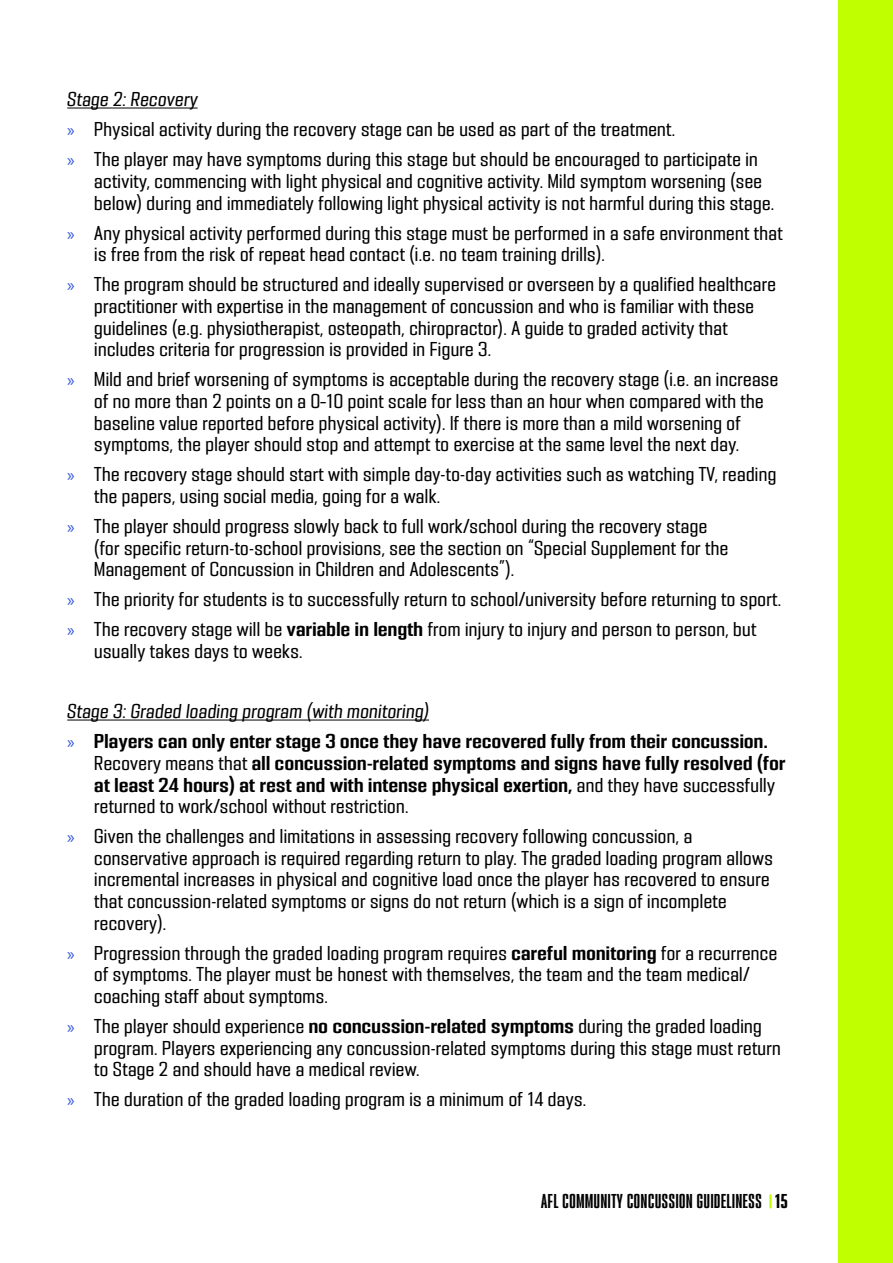
<style>
.page{position:relative;width:893px;height:1263px;background:#fff}
.page>*{position:absolute;margin:0;border:0;box-sizing:border-box;transform-origin:0 0}
.t1{font:18px/21.6px "PODIUM Sharp 4.7";letter-spacing:.02em;color:#000}
.t2{font:18px/21.6px "PODIUM Sharp 4.9";letter-spacing:.02em;color:#000}
.t3{font:18px "PODIUM Sharp 4.7 italic";letter-spacing:.02em;color:#000}
.t4{font:18px "PODIUM Sharp 2.9";letter-spacing:.04em;color:#000}
.s1{font-family:"Myriad Pro";color:#2e52e0}
.s2{font-family:"PODIUM Sharp 4.9"}
.s3{font-family:"PODIUM Sharp 4.7"}
.s4{font-family:"PODIUM Sharp 2.10"}
</style>
<div class="page">
<div style="left:839px;top:0;width:54px;height:1263px;background:#c0ff00"></div>
<hr style="left:769px;top:1194px;width:3px;height:14px;background:#c0ff00">
<hr style="left:67px;top:108px;width:131px;height:1px;background:#000">
<hr style="left:67px;top:719px;width:362px;height:1px;background:#000">
<p class="t3" style="left:67px;top:88px;width:132px">Stage 2: Recovery</p>
<p class="t1" style="left:67px;top:119px;width:610px"><span class="s1">»</span> Physical activity during the recovery stage can be used as part of the treatment.</p>
<p class="t1" style="left:94px;top:149px;width:682px;text-indent:-27px"><span class="s1">»</span> The player may have symptoms during this stage but should be encouraged to participate in activity, commencing with light physical and cognitive activity. Mild symptom worsening (see below) during and immediately following light physical activity is not harmful during this stage.</p>
<p class="t1" style="left:94px;top:222px;width:690px;text-indent:-27px"><span class="s1">»</span> Any physical activity performed during this stage must be performed in a safe environment that is free from the risk of repeat head contact (i.e. no team training drills).</p>
<p class="t1" style="left:94px;top:274px;width:683px;text-indent:-27px"><span class="s1">»</span> The program should be structured and ideally supervised or overseen by a qualified healthcare practitioner with expertise in the management of concussion and who is familiar with these guidelines (e.g. physiotherapist, osteopath, chiropractor). A guide to graded activity that includes criteria for progression is provided in Figure 3.</p>
<p class="t1" style="left:94px;top:369px;width:686px;text-indent:-27px"><span class="s1">»</span> Mild and brief worsening of symptoms is acceptable during the recovery stage (i.e. an increase of no more than 2 points on a 0–10 point scale for less than an hour when compared with the baseline value reported before physical activity). If there is more than a mild worsening of symptoms, the player should stop and attempt to exercise at the same level the next day.</p>
<p class="t1" style="left:94px;top:463px;width:684px;text-indent:-27px"><span class="s1">»</span> The recovery stage should start with simple day-to-day activities such as watching TV, reading the papers, using social media, going for a walk.</p>
<p class="t1" style="left:94px;top:515px;width:635px;text-indent:-27px"><span class="s1">»</span> The player should progress slowly back to full work/school during the recovery stage (for specific return-to-school provisions, see the section on “Special Supplement for the<br>Management of Concussion in Children and Adolescents”).</p>
<p class="t1" style="left:67px;top:588px;width:715px"><span class="s1">»</span> The priority for students is to successfully return to school/university before returning to sport.</p>
<p class="t1" style="left:94px;top:619px;width:664px;text-indent:-27px"><span class="s1">»</span> The recovery stage will be <span class="s2">variable in length</span> from injury to injury and person to person, but usually takes days to weeks.</p>
<p class="t3" style="left:67px;top:700px;width:363px">Stage 3: Graded loading program (with monitoring)</p>
<p class="t2" style="left:94px;top:730px;width:693px;text-indent:-27px"><span class="s1">»</span> Players can only enter stage 3 once they have recovered fully from their concussion.<br><span class="s3">Recovery means that</span> all concussion-related symptoms and signs have fully resolved (for at least 24 hours) at rest and with intense physical exertion, <span class="s3">and they have successfully returned to work/school without restriction.</span></p>
<p class="t1" style="left:94px;top:825px;width:680px;text-indent:-27px"><span class="s1">»</span> Given the challenges and limitations in assessing recovery following concussion, a conservative approach is required regarding return to play. The graded loading program allows incremental increases in physical and cognitive load once the player has recovered to ensure that concussion-related symptoms or signs do not return (which is a sign of incomplete recovery).</p>
<p class="t1" style="left:94px;top:942px;width:684px;text-indent:-27px"><span class="s1">»</span> Progression through the graded loading program requires <span class="s2">careful monitoring</span> for a recurrence of symptoms. The player must be honest with themselves, the team and the team medical/ coaching staff about symptoms.</p>
<p class="t1" style="left:94px;top:1015px;width:688px;text-indent:-27px"><span class="s1">»</span> The player should experience <span class="s2">no concussion-related symptoms</span> during the graded loading program. Players experiencing any concussion-related symptoms during this stage must return to Stage 2 and should have a medical review.</p>
<p class="t1" style="left:67px;top:1089px;width:521px"><span class="s1">»</span> The duration of the graded loading program is a minimum of 14 days.</p>
<p class="t4" style="left:541px;top:1190px;width:248px">AFL COMMUNITY CONCUSSION GUIDELINESS <span class="s4">15</span></p>
</div>
